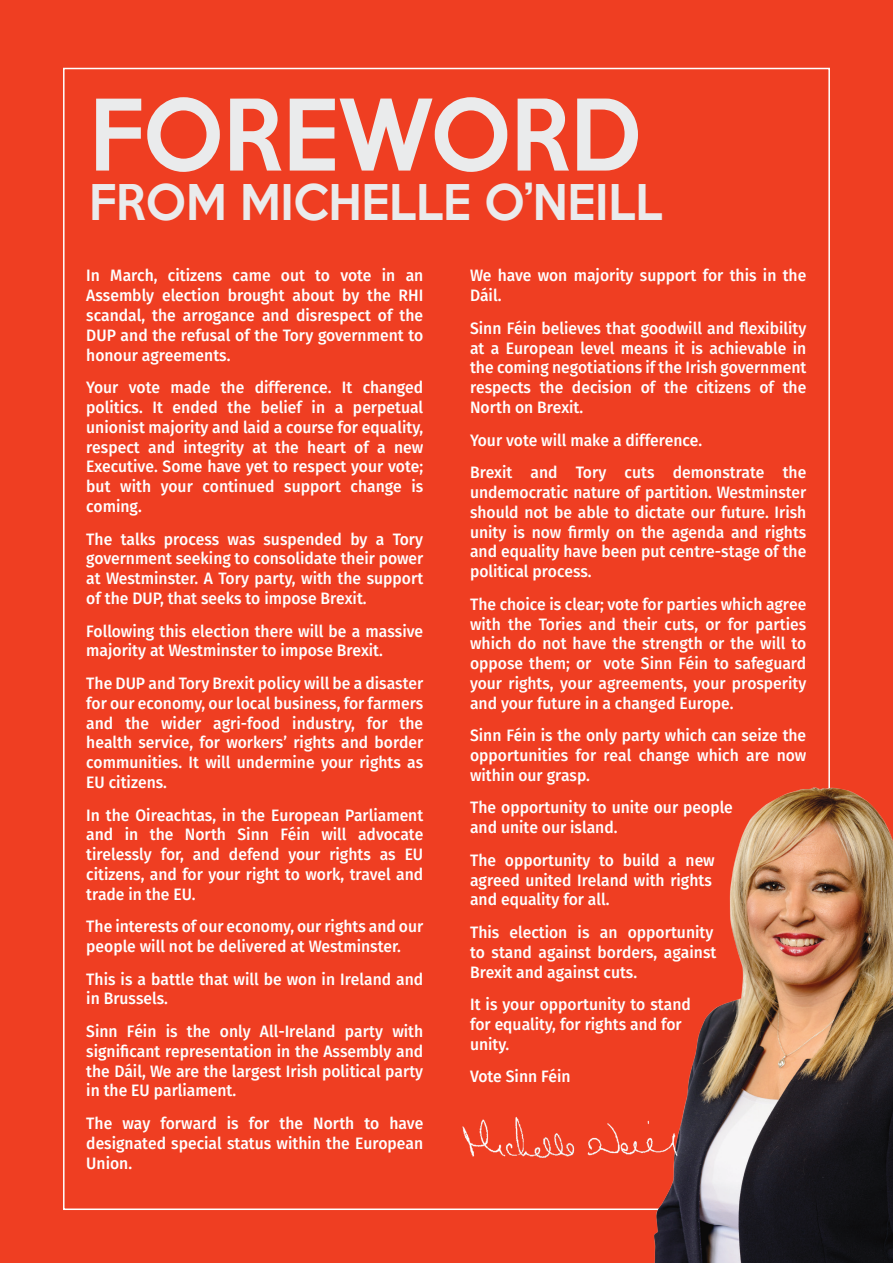
<style>
.page{position:relative;width:893px;height:1263px;background:#ef3e22}
.page>*{position:absolute;margin:0;border:0;box-sizing:border-box;transform-origin:0 0}
.t1{font:500 90px "Keep Calm";color:#eaebec;scale:.95 1}
.t2{font:500 45px "Keep Calm";color:#eaebec;scale:.95 1}
.t3{font:500 16.5px/19.8px "Fira Sans";color:#fff;text-align:justify;scale:.95 1}
</style>
<div class="page">
<img style="left:624px;top:733px;width:269px;height:530px">
<img style="left:462px;top:1112px;width:232px;height:48px">
<h1 class="t1" style="left:89px;top:57px;width:583px">FOREWORD</h1>
<h2 class="t2" style="left:89px;top:163px;width:605px">FROM MICHELLE O’NEILL</h2>
<p class="t3" style="left:86px;top:265px;width:356px">In March, citizens came out to vote in an Assembly election brought about by the RHI scandal, the arrogance and disrespect of the DUP and the refusal of the Tory government to honour agreements.</p>
<p class="t3" style="left:86px;top:377px;width:356px">Your vote made the difference. It changed politics. It ended the belief in a perpetual unionist majority and laid a course for equality, respect and integrity at the heart of a new Executive. Some have yet to respect your vote; but with your continued support change is coming.</p>
<p class="t3" style="left:86px;top:528px;width:356px">The talks process was suspended by a Tory government seeking to consolidate their power at Westminster. A Tory party, with the support of the DUP, that seeks to impose Brexit.</p>
<p class="t3" style="left:86px;top:620px;width:356px">Following this election there will be a massive majority at Westminster to impose Brexit.</p>
<p class="t3" style="left:86px;top:672px;width:356px">The DUP and Tory Brexit policy will be a disaster for our economy, our local business, for farmers and the wider agri-food industry, for the health service, for workers’ rights and border communities. It will undermine your rights as EU citizens.</p>
<p class="t3" style="left:86px;top:804px;width:356px">In the Oireachtas, in the European Parliament and in the North Sinn Féin will advocate tirelessly for, and defend your rights as EU citizens, and for your right to work, travel and trade in the EU.</p>
<p class="t3" style="left:86px;top:916px;width:356px">The interests of our economy, our rights and our people will not be delivered at Westminster.</p>
<p class="t3" style="left:86px;top:968px;width:356px">This is a battle that will be won in Ireland and in Brussels.</p>
<p class="t3" style="left:86px;top:1020px;width:356px">Sinn Féin is the only All-Ireland party with significant representation in the Assembly and the Dáil, We are the largest Irish political party in the EU parliament.</p>
<p class="t3" style="left:86px;top:1112px;width:356px">The way forward is for the North to have designated special status within the European Union.</p>
<p class="t3" style="left:470px;top:265px;width:355px">We have won majority support for this in the<br>Dáil.</p>
<p class="t3" style="left:470px;top:317px;width:355px">Sinn Féin believes that goodwill and flexibility at a European level means it is achievable in the coming negotiations if the Irish government respects the decision of the citizens of the North on Brexit.</p>
<p class="t3" style="left:470px;top:423px;width:355px;line-height:32.5px">Your vote will make a difference.<br>Brexit and Tory cuts demonstrate the</p>
<p class="t3" style="left:470px;top:481px;width:355px">undemocratic nature of partition. Westminster should not be able to dictate our future. Irish unity is now firmly on the agenda and rights and equality have been put centre-stage of the political process.</p>
<p class="t3" style="left:470px;top:593px;width:355px">The choice is clear; vote for parties which agree with the Tories and their cuts, or for parties which do not have the strength or the will to oppose them; or vote Sinn Féin to safeguard your rights, your agreements, your prosperity and your future in a changed Europe.</p>
<p class="t3" style="left:470px;top:725px;width:355px">Sinn Féin is the only party which can seize the opportunities for real change which are now within our grasp.</p>
<p class="t3" style="left:470px;top:797px;width:278px">The opportunity to unite our people and unite our island.</p>
<p class="t3" style="left:470px;top:849px;width:259px;text-align:left">The opportunity to build a new agreed united Ireland with rights and equality for all.</p>
<p class="t3" style="left:470px;top:921px;width:261px;text-align:left">This election is an opportunity to stand against borders, against<br>Brexit and against cuts.</p>
<p class="t3" style="left:470px;top:994px;width:234px;text-align:left">It is your opportunity to stand for equality, for rights and for unity.</p>
<p class="t3" style="left:470px;top:1066px;width:107px">Vote Sinn Féin</p>
</div>
